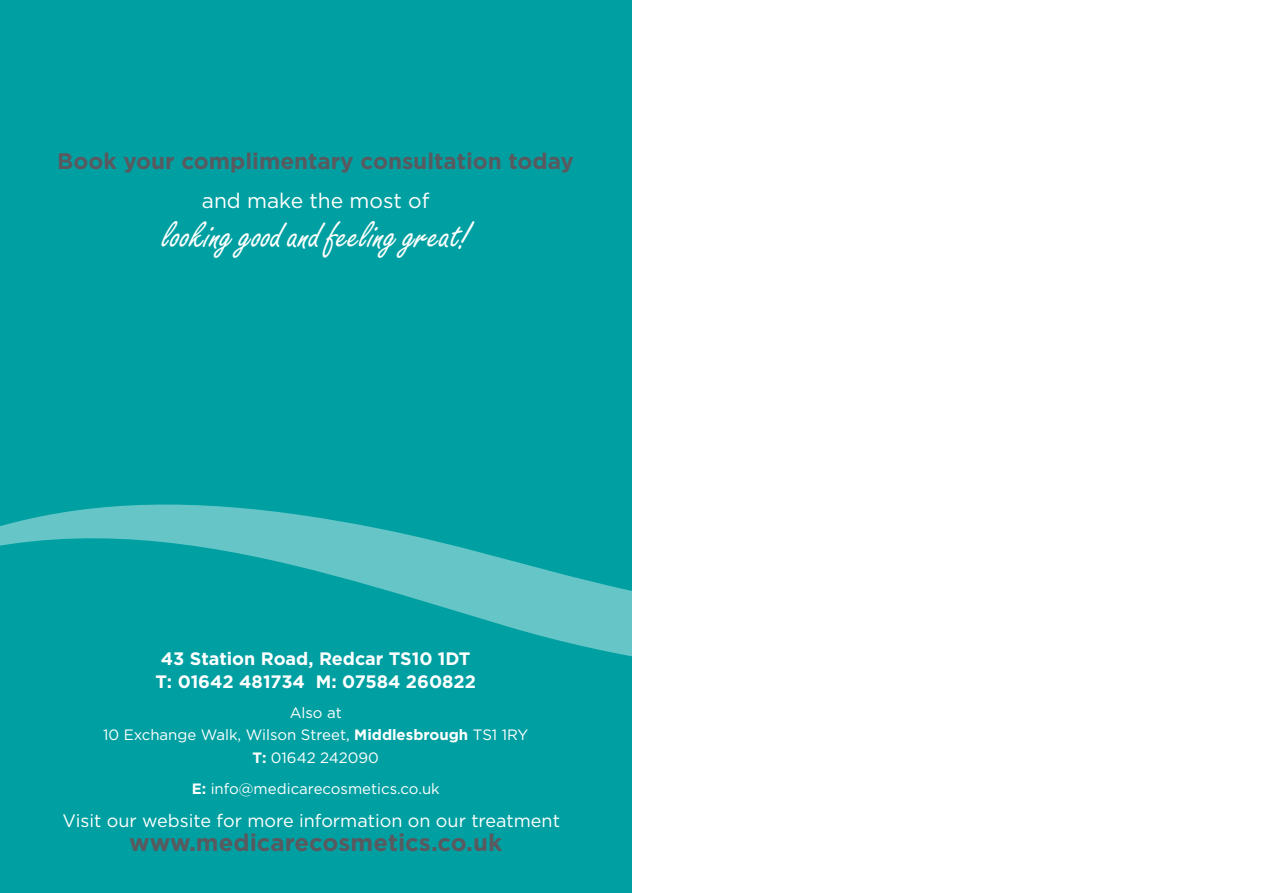
<style>
.page{position:relative;width:1263px;height:893px;background:#fff}
.page>*{position:absolute;margin:0;border:0;box-sizing:border-box;transform-origin:0 0}
.t1{font:39px "Freestyle Script";color:#fff}
.t2{font:700 24px "Gotham";color:#595a5f}
.t3{font:700 22.5px "Gotham";color:#595a5f}
.t4{font:21px "Gotham";color:#fff}
.t5{font:700 18px/22.5px "Gotham";color:#fff;text-align:center}
.t6{font:18px "Gotham";color:#fff}
.t7{font:15px/22.5px "Gotham";color:#fff;text-align:center}
.s1{font-weight:700}
.s2{color:#00a0a2}
</style>
<div class="page">
<div style="left:0;top:0;width:631px;height:893px;background:#00a0a2"></div>
<svg style="left:0;top:504px;width:631px;height:152px"></svg>
<h3 class="t3" style="left:57px;top:153px;width:518px">Book your complimentary consultation today</h3>
<h3 class="t4" style="left:202px;top:194px;width:229px">and make the most of</h3>
<h1 class="t1" style="left:161px;top:211px;width:311px">looking good and feeling great!</h1>
<p class="t5" style="left:155px;top:649px;width:322px">43 Station Road, Redcar TS10 1dT<br>T: 01642 481734 M: 07584 260822</p>
<p class="t7" style="left:103px;top:702px;width:427px">Also at<br>10 Exchange Walk, Wilson Street, <span class="s1">Middlesbrough</span> TS1 1RY<br><span class="s1">T:</span> 01642 242090</p>
<p class="t7" style="left:192px;top:779px;width:250px"><span class="s1">E:</span> info@medicarecosmetics.co.uk</p>
<p class="t6" style="left:63px;top:814px;width:508px">Visit our website for more information on our treatment<span class="s2">s</span></p>
<h2 class="t2" style="left:129px;top:834px;width:374px">www.medicarecosmetics.co.uk</h2>
</div>
